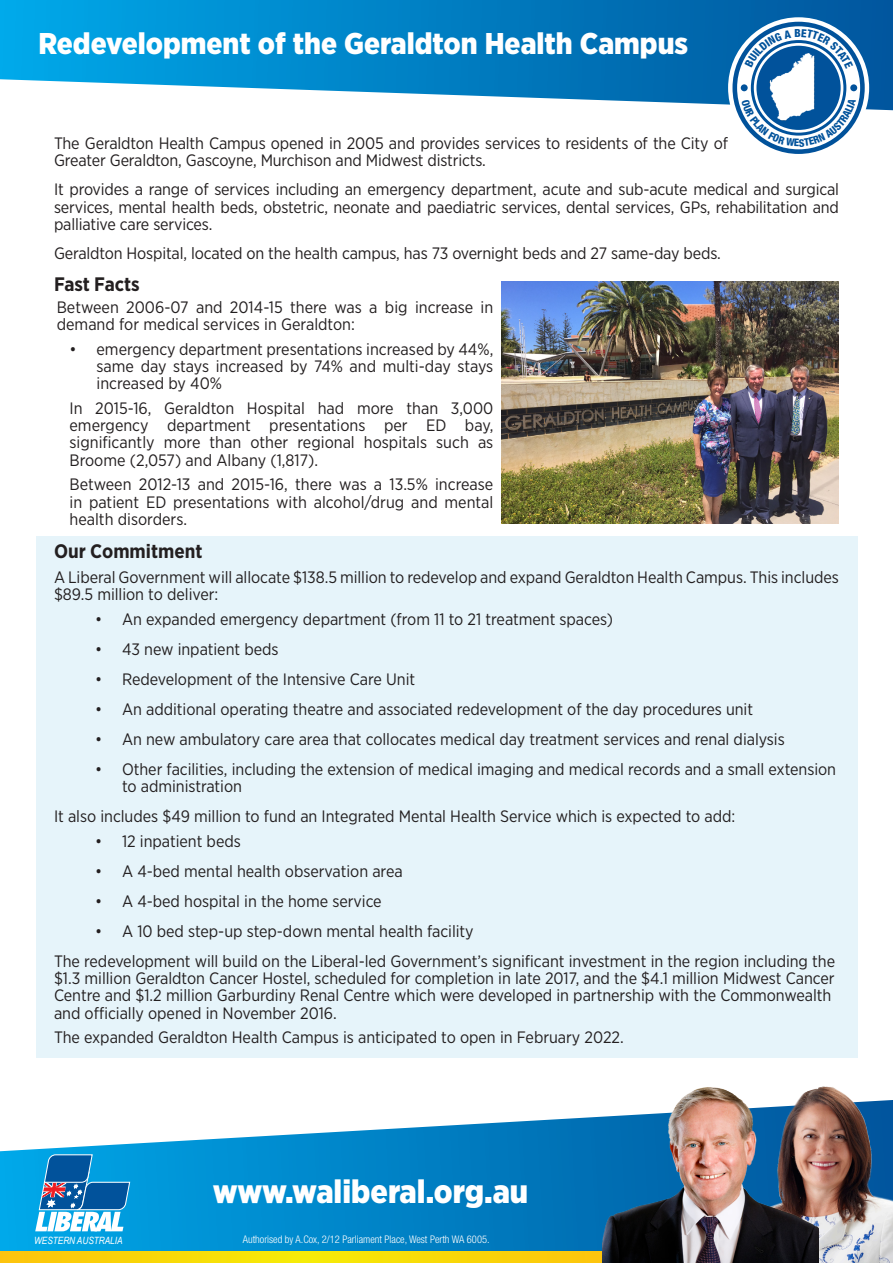
<style>
.page{position:relative;width:893px;height:1263px;background:#fff}
.page>*{position:absolute;margin:0;border:0;box-sizing:border-box;transform-origin:0 0}
.t1{font:900 32.7px "Gotham Narrow";color:#fff}
.t2{font:900 30px "Gotham Narrow";color:#fff}
.t3{font:700 19.5px "Gotham Narrow";color:#231f20}
.t4{font:16.5px/17.2px "Gotham Narrow";letter-spacing:-.005em;color:#231f20}
.t5{font:300 condensed 10.5px "Helvetica Neue LT Std";color:#fff}
.t6{font:italic 10.05px "Arial Narrow";color:#fff}
</style>
<div class="page">
<div style="left:36px;top:536px;width:821px;height:522px;background:#e6f4fa"></div>
<svg style="left:0;top:0;width:893px;height:110px;background:#2693cd"></svg>
<svg style="left:0;top:1116px;width:603px;height:136px;background:#2799d0"></svg>
<svg style="left:0;top:1252px;width:603px;height:11px;background:#f8d709"></svg>
<svg style="left:35px;top:1153px;width:96px;height:78px"></svg>
<img style="left:819px;top:1086px;width:74px;height:177px">
<img style="left:603px;top:1087px;width:216px;height:176px">
<svg style="left:728px;top:17px;width:141px;height:141px"></svg>
<svg style="left:735px;top:24px;width:127px;height:128px"></svg>
<div style="left:732px;top:22px;width:133px;height:132px;border:5px solid #01529b;border-radius:50%"></div>
<div style="left:756px;top:46px;width:85px;height:84px;background:#01529b;border-radius:50%"></div>
<img style="left:769px;top:69px;width:46px;height:29px">
<div style="left:741px;top:84px;width:7px;height:7px;background:#01529b;border-radius:50%"></div>
<div style="left:850px;top:84px;width:7px;height:7px;background:#01529b;border-radius:50%"></div>
<img style="left:502px;top:282px;width:337px;height:241px">
<svg style="left:745px;top:29px;width:108px;height:40px"></svg>
<svg style="left:741px;top:98px;width:115px;height:49px"></svg>
<p class="t2" style="left:38px;top:24px;width:651px">Redevelopment of the Geraldton Health Campus</p>
<p class="t4" style="left:54px;top:134px;width:675px">The Geraldton Health Campus opened in 2005 and provides services to residents of the City of<br>Greater Geraldton, Gascoyne, Murchison and Midwest districts.</p>
<p class="t4" style="left:54px;top:181px;width:786px;text-align:justify">It provides a range of services including an emergency department, acute and sub-acute medical and surgical services, mental health beds, obstetric, neonate and paediatric services, dental services, GPs, rehabilitation and palliative care services.</p>
<p class="t4" style="left:54px;top:244px;width:668px">Geraldton Hospital, located on the health campus, has 73 overnight beds and 27 same-day beds.</p>
<p class="t3" style="left:54px;top:272px;width:87px">Fast Facts</p>
<p class="t4" style="left:57px;top:298px;width:438px">Between 2006-07 and 2014-15 there was a big increase in demand for medical services in Geraldton:</p>
<p class="t4" style="left:97px;top:340px;width:398px;text-align:justify;text-indent:-27px">• emergency department presentations increased by 44%, same day stays increased by 74% and multi-day stays increased by 40%</p>
<p class="t4" style="left:70px;top:399px;width:425px;text-align:justify">In 2015-16, Geraldton Hospital had more than 3,000 emergency department presentations per ED bay, significantly more than other regional hospitals such as Broome (2,057) and Albany (1,817).</p>
<p class="t4" style="left:70px;top:476px;width:425px;text-align:justify">Between 2012-13 and 2015-16, there was a 13.5% increase in patient ED presentations with alcohol/drug and mental health disorders.</p>
<p class="t3" style="left:54px;top:539px;width:150px">Our Commitment</p>
<p class="t4" style="left:54px;top:568px;width:786px">A Liberal Government will allocate $138.5 million to redevelop and expand Geraldton Health Campus. This includes $89.5 million to deliver:</p>
<p class="t4" style="left:95px;top:610px;width:520px">• An expanded emergency department (from 11 to 21 treatment spaces)</p>
<p class="t4" style="left:95px;top:640px;width:185px">• 43 new inpatient beds</p>
<p class="t4" style="left:95px;top:670px;width:322px">• Redevelopment of the Intensive Care Unit</p>
<p class="t4" style="left:95px;top:700px;width:660px">• An additional operating theatre and associated redevelopment of the day procedures unit</p>
<p class="t4" style="left:95px;top:730px;width:691px">• An new ambulatory care area that collocates medical day treatment services and renal dialysis</p>
<p class="t4" style="left:122px;top:760px;width:716px;text-indent:-27px">• Other facilities, including the extension of medical imaging and medical records and a small extension to administration</p>
<p class="t4" style="left:54px;top:807px;width:683px">It also includes $49 million to fund an Integrated Mental Health Service which is expected to add:</p>
<p class="t4" style="left:95px;top:832px;width:147px">• 12 inpatient beds</p>
<p class="t4" style="left:95px;top:862px;width:309px">• A 4-bed mental health observation area</p>
<p class="t4" style="left:95px;top:892px;width:288px">• A 4-bed hospital in the home service</p>
<p class="t4" style="left:95px;top:922px;width:380px">• A 10 bed step-up step-down mental health facility</p>
<p class="t4" style="left:54px;top:952px;width:783px">The redevelopment will build on the Liberal-led Government’s significant investment in the region including the $1.3 million Geraldton Cancer Hostel, scheduled for completion in late 2017, and the $4.1 million Midwest Cancer Centre and $1.2 million Garburdiny Renal Centre which were developed in partnership with the Commonwealth and officially opened in November 2016.</p>
<p class="t4" style="left:54px;top:1028px;width:571px">The expanded Geraldton Health Campus is anticipated to open in February 2022.</p>
<p class="t1" style="left:213px;top:1170px;width:317px">www.waliberal.org.au</p>
<p class="t6" style="left:34px;top:1233px;width:90px">WESTERN AUSTRALIA</p>
<p class="t5" style="left:243px;top:1233px;width:248px">Authorised by A.Cox, 2/12 Parliament Place, West Perth WA 6005.</p>
</div>
